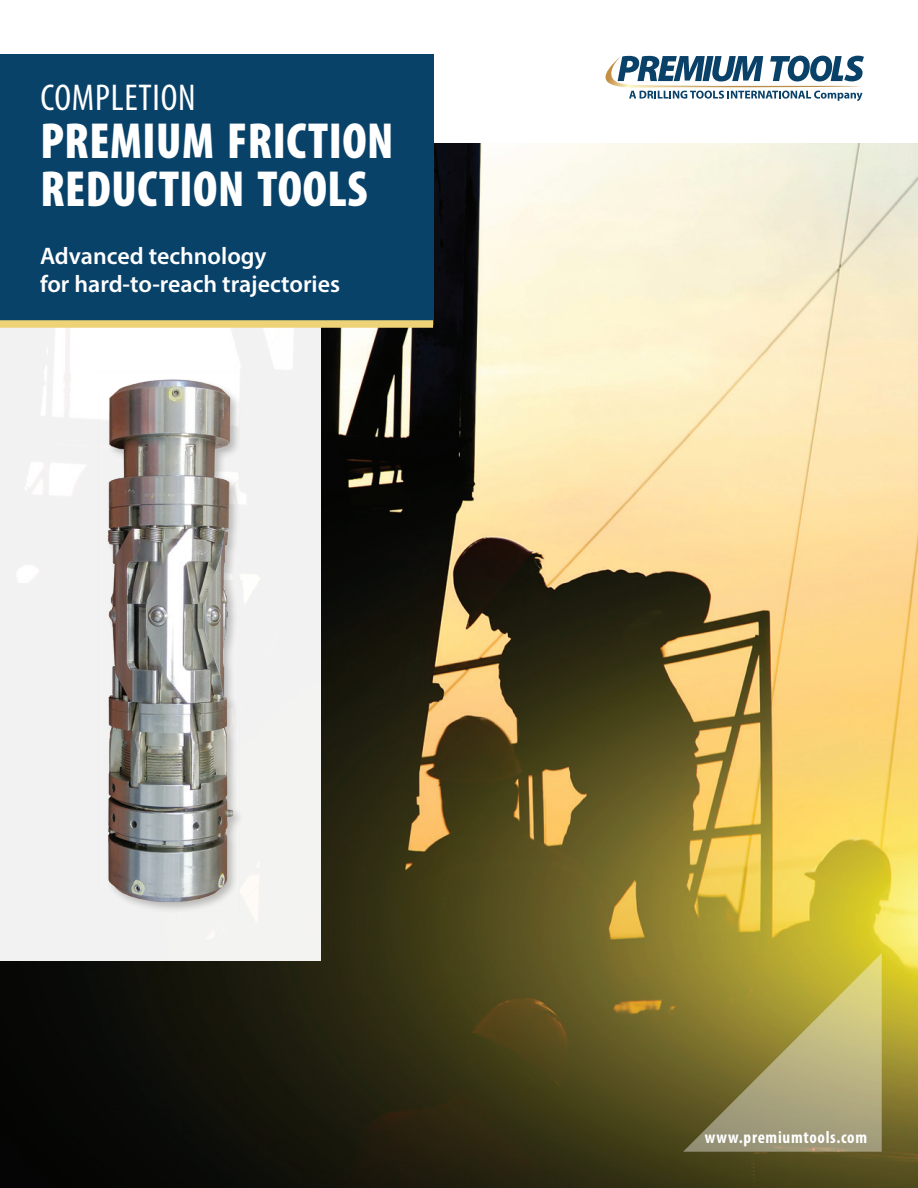
<style>
.page{position:relative;width:918px;height:1188px;background:#fff}
.page>*{position:absolute;margin:0;border:0;box-sizing:border-box;transform-origin:0 0}
.t1{font:900 condensed 51px "Myriad Pro";letter-spacing:.01em;color:#fff;scale:.96 1}
.t2{font:condensed 37.5px "Myriad Pro";letter-spacing:.02em;color:#fff}
.t3{font:600 24px "Myriad Pro";color:#fff}
.t4{font:700 condensed 17.25px "Myriad Pro";letter-spacing:.04em;color:#fff}
</style>
<div class="page">
<img style="left:0;top:144px;width:918px;height:1044px">
<svg style="left:605px;top:55px;width:259px;height:46px"></svg>
<div style="left:0;top:320px;width:321px;height:641px;background:linear-gradient(to right,#f5f5f5,#f6f6f5)"></div>
<div style="left:102px;top:375px;width:146px;height:545px;background:#f2f2f2"></div>
<img style="left:98px;top:372px;width:141px;height:540px">
<div style="left:0;top:54px;width:433px;height:270px;background:#094269"></div>
<div style="left:0;top:320px;width:433px;height:8px;background:#eed277"></div>
<svg style="left:683px;top:953px;width:199px;height:199px;background:#a49a56"></svg>
<p class="t2" style="left:40px;top:75px;width:157px">COMPLETION</p>
<p class="t1" style="left:41px;top:108px;width:369px">PREMIUM FRICTION</p>
<p class="t1" style="left:41px;top:156px;width:342px">REDUCTION TOOLS</p>
<p class="t3" style="left:40px;top:240px;width:228px">Advanced technology</p>
<p class="t3" style="left:40px;top:269px;width:302px">for hard-to-reach trajectories</p>
<p class="t4" style="left:705px;top:1126px;width:164px">www.premiumtools.com</p>
</div>
